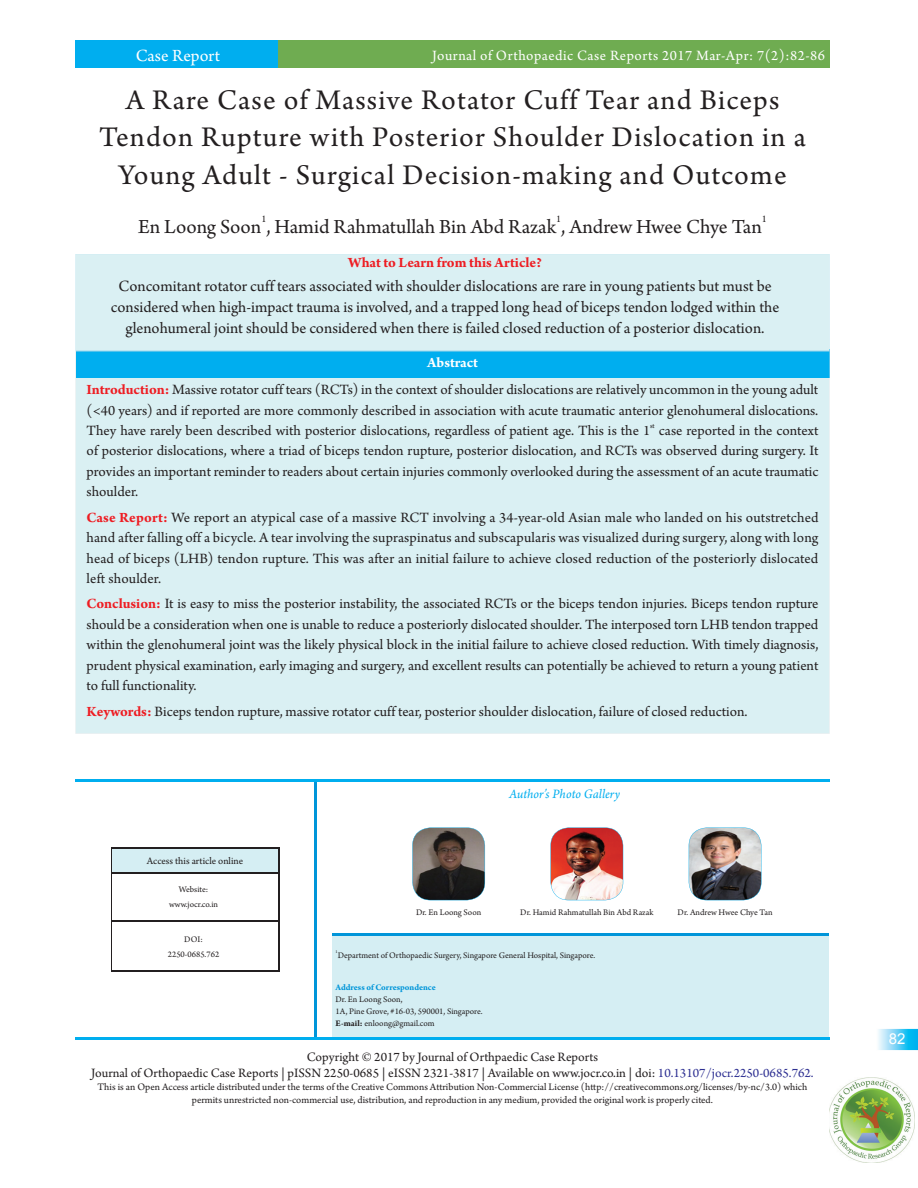
<style>
.page{position:relative;width:918px;height:1188px;background:#fff}
.page>*{position:absolute;margin:0;border:0;box-sizing:border-box;transform-origin:0 0}
.t1{font:30px/37.5px "Arno Pro";letter-spacing:.04em;color:#231f20;text-align:center}
.t2{font:21px "Arno Pro";color:#231f20}
.t3{font:18px "Arno Pro";color:#fff}
.t4{font:16.5px/21px "Arno Pro";color:#231f20;text-align:center}
.t5{font:15px/20.4px "Arno Pro";color:#231f20;text-align:justify}
.t6{font:15px "Arno Pro";letter-spacing:.035em;color:#fff}
.t7{font:700 15px "Arno Pro";color:#ee1d23}
.t8{font:15px "Arial";color:#fff}
.t9{font:13.5px/16.5px "Arno Pro";color:#231f20;text-align:center}
.t10{font:italic 13.5px "Arno Pro";color:#00aeef}
.t11{font:10.5px/12.9px "Arno Pro";color:#231f20;text-align:center}
.t12{font:9px/12px "Arno Pro";color:#231f20;text-align:center}
.t13{font:700 9px "Arno Pro";color:#0095d9}
.t14{font:7.5px "Arno Pro";color:#231f20}
.t15{font:4.5px "Arno Pro";color:#231f20}
.s1{font-weight:700;color:#fff}
.s2{font-weight:700;color:#ee1d23}
.s3{font-weight:700}
.s4{color:#2e3092}
</style>
<div class="page">
<svg style="left:878px;top:1029px;width:40px;height:21px"></svg>
<svg style="left:889px;top:1033px;width:16px;height:11px"></svg>
<img style="left:829px;top:1077px;width:85px;height:86px">
<svg style="left:75px;top:351px;width:755px;height:383px;background:#caebf2"></svg>
<div style="left:75px;top:40px;width:204px;height:28px;background:#00aeef"></div>
<div style="left:279px;top:40px;width:551px;height:28px;background:#6fac51"></div>
<div style="left:75px;top:254px;width:755px;height:97px;background:#daf0f3"></div>
<hr style="left:75px;top:779px;width:755px;height:3px;background:#00aeef">
<div style="left:333px;top:934px;width:496px;height:103px;background:#d5eef3"></div>
<hr style="left:333px;top:934px;width:496px;height:2px;background:#0095d9">
<svg style="left:412px;top:828px;width:73px;height:72px;background:#595450"></svg>
<img style="left:551px;top:828px;width:72px;height:72px">
<img style="left:689px;top:828px;width:72px;height:72px">
<hr style="left:75px;top:1037px;width:755px;height:2px;background:#00aeef">
<hr style="left:315px;top:782px;width:2px;height:255px;background:#0095d9">
<div style="left:111px;top:848px;width:168px;height:25px;background:#d5eef3"></div>
<hr style="left:111px;top:848px;width:169px;height:1px;background:#231f20">
<svg style="left:279px;top:849px;width:1px;height:24px"></svg>
<hr style="left:111px;top:873px;width:169px;height:1px;background:#231f20">
<hr style="left:279px;top:874px;width:1px;height:46px;background:#231f20">
<hr style="left:111px;top:920px;width:169px;height:1px;background:#231f20">
<hr style="left:279px;top:921px;width:1px;height:50px;background:#231f20">
<hr style="left:111px;top:971px;width:169px;height:1px;background:#231f20">
<hr style="left:111px;top:849px;width:1px;height:122px;background:#231f20">
<p class="t3" style="left:136px;top:48px;width:86px">Case Report</p>
<p class="t6" style="left:432px;top:50px;width:394px">Journal of Orthopaedic Case Reports 2017 Mar-Apr: 7(2):82-86</p>
<h1 class="t1" style="left:99px;top:83px;width:708px">A Rare Case of Massive Rotator Cuff Tear and Biceps<br>Tendon Rupture with Posterior Shoulder Dislocation in a<br>Young Adult - Surgical Decision-making and Outcome</h1>
<h2 class="t2" style="left:138px;top:218px;width:625px">En Loong Soon , Hamid Rahmatullah Bin Abd Razak , Andrew Hwee Chye Tan</h2>
<p class="t11" style="left:261px;top:213px;width:6px">1</p>
<p class="t11" style="left:556px;top:213px;width:6px">1</p>
<p class="t11" style="left:762px;top:213px;width:6px">1</p>
<p class="t7" style="left:348px;top:258px;width:195px">What to Learn from this Article?</p>
<p class="t4" style="left:111px;top:277px;width:670px">Concomitant rotator cuff tears associated with shoulder dislocations are rare in young patients but must be considered when high-impact trauma is involved, and a trapped long head of biceps tendon lodged within the glenohumeral joint should be considered when there is failed closed reduction of a posterior dislocation.</p>
<p class="t5" style="left:87px;top:350px;width:733px;line-height:27.5px;text-align:center"><span class="s1">Abstract<br></span><span class="s2">Introduction:</span> Massive rotator cuff tears (RCTs) in the context of shoulder dislocations are relatively uncommon in the young adult</p>
<p class="t5" style="left:87px;top:401px;width:733px">(&lt;40 years) and if reported are more commonly described in association with acute traumatic anterior glenohumeral dislocations.<br>They have rarely been described with posterior dislocations, regardless of patient age. This is the 1</p>
<p class="t14" style="left:650px;top:422px;width:6px">st</p>
<p class="t5" style="left:87px;top:421px;width:733px;text-indent:572px">case reported in the context of posterior dislocations, where a triad of biceps tendon rupture, posterior dislocation, and RCTs was observed during surgery. It provides an important reminder to readers about certain injuries commonly overlooked during the assessment of an acute traumatic shoulder.</p>
<p class="t5" style="left:87px;top:508px;width:733px"><span class="s2">Case Report:</span> We report an atypical case of a massive RCT involving a 34-year-old Asian male who landed on his outstretched hand after falling off a bicycle. A tear involving the supraspinatus and subscapularis was visualized during surgery, along with long head of biceps (LHB) tendon rupture. This was after an initial failure to achieve closed reduction of the posteriorly dislocated left shoulder.</p>
<p class="t5" style="left:87px;top:595px;width:733px"><span class="s2">Conclusion:</span> It is easy to miss the posterior instability, the associated RCTs or the biceps tendon injuries. Biceps tendon rupture should be a consideration when one is unable to reduce a posteriorly dislocated shoulder. The interposed torn LHB tendon trapped within the glenohumeral joint was the likely physical block in the initial failure to achieve closed reduction. With timely diagnosis, prudent physical examination, early imaging and surgery, and excellent results can potentially be achieved to return a young patient to full functionality.</p>
<p class="t5" style="left:87px;top:702px;width:663px"><span class="s2">Keywords:</span> Biceps tendon rupture, massive rotator cuff tear, posterior shoulder dislocation, failure of closed reduction.</p>
<p class="t11" style="left:147px;top:856px;width:98px">Access this article online</p>
<p class="t12" style="left:169px;top:883px;width:51px;line-height:15px">Website: www.jocr.co.in</p>
<p class="t12" style="left:168px;top:932px;width:53px;line-height:15px">DOI:<br>2250-0685.762</p>
<p class="t10" style="left:509px;top:786px;width:112px">Author’s Photo Gallery</p>
<p class="t12" style="left:416px;top:907px;width:67px">Dr. En Loong Soon</p>
<p class="t12" style="left:520px;top:907px;width:135px">Dr. Hamid Rahmatullah Bin Abd Razak</p>
<p class="t12" style="left:678px;top:907px;width:96px">Dr. Andrew Hwee Chye Tan</p>
<p class="t15" style="left:336px;top:950px;width:4px">1</p>
<p class="t12" style="left:338px;top:950px;width:259px">Department of Orthopaedic Surgery, Singapore General Hospital, Singapore.</p>
<p class="t13" style="left:336px;top:984px;width:102px">Address of Correspondence</p>
<p class="t12" style="left:336px;top:994px;width:149px;text-align:left">Dr. En Loong Soon,<br>1A, Pine Grove, #16-03, 590001, Singapore.<br><span class="s3">E-mail:</span> enloong@gmail.com</p>
<p class="t9" style="left:91px;top:1050px;width:724px">Copyright © 2017 by Journal of Orthpaedic Case Reports<br>Journal of Orthopaedic Case Reports | pISSN 2250-0685 | eISSN 2321-3817 | Available on www.jocr.co.in | doi: <span class="s4">10.13107/jocr.2250-0685.762.</span></p>
<p class="t11" style="left:98px;top:1081px;width:711px">This is an Open Access article distributed under the terms of the Creative Commons Attribution Non-Commercial License (http://creativecommons.org/licenses/by-nc/3.0) which permits unrestricted non-commercial use, distribution, and reproduction in any medium, provided the original work is properly cited.</p>
<p class="t8" style="left:889px;top:1030px;width:18px">82</p>
</div>
